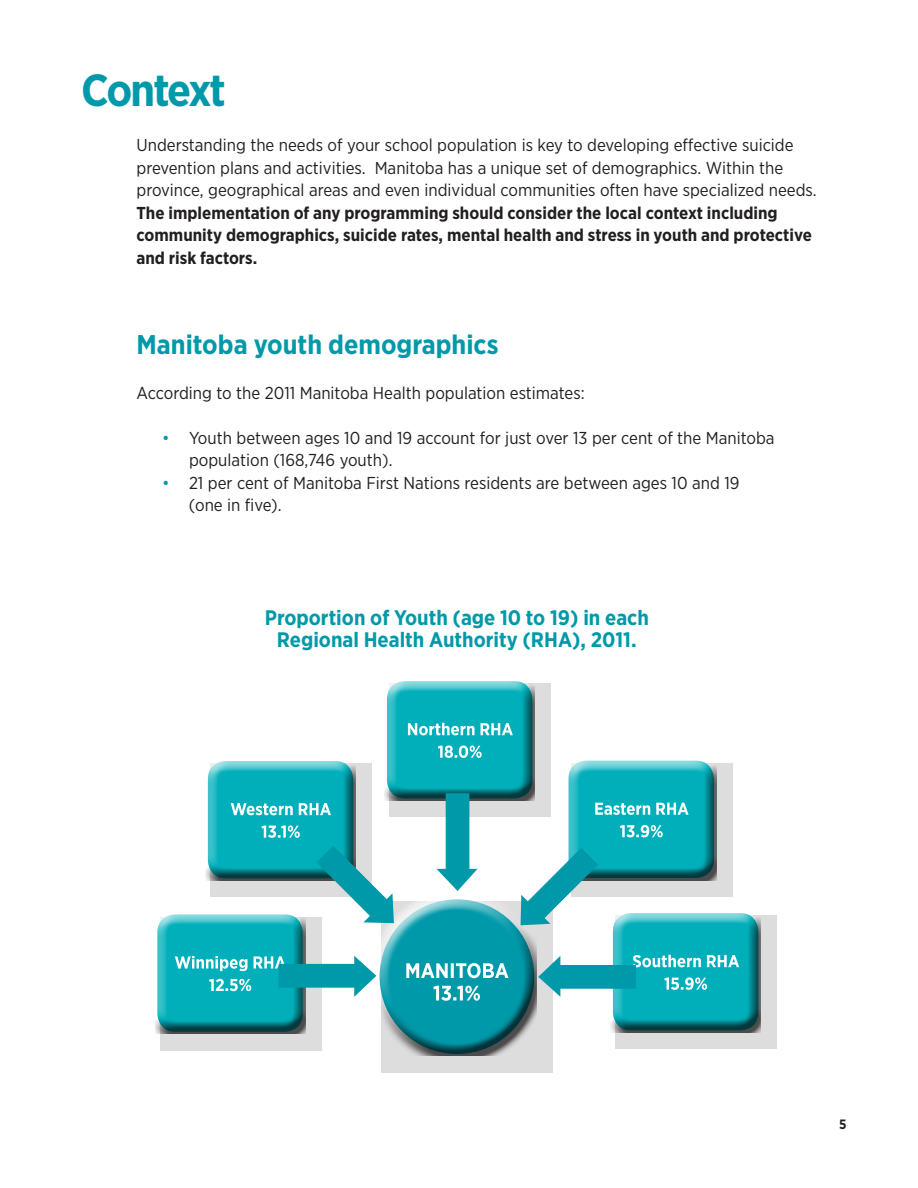
<style>
.page{position:relative;width:918px;height:1188px;background:#fff}
.page>*{position:absolute;margin:0;border:0;box-sizing:border-box;transform-origin:0 0}
.t1{font:700 45px "Gotham Narrow";letter-spacing:-.05em;color:#0099a9}
.t2{font:700 27px "Gotham Narrow";color:#0099a9}
.t3{font:700 21px "Gotham Narrow";color:#0099a9}
.t4{font:17.25px/22.5px "Gotham Narrow";color:#231f20}
.t5{font:700 17.25px "Gotham Narrow";color:#231f20}
.t6{font:700 13.5px "Gotham Narrow";color:#231f20}
.s1{color:#0099a9}
</style>
<div class="page">
<div style="left:389px;top:683px;width:162px;height:134px;background:#dedddd"></div>
<div style="left:385px;top:679px;width:150px;height:109px;background:#fff;opacity:.75"></div>
<div style="left:385px;top:685px;width:150px;height:116px;background:#231f20;opacity:.75"></div>
<div style="left:160px;top:917px;width:162px;height:134px;background:#dedddd"></div>
<div style="left:155px;top:912px;width:150px;height:109px;background:#fff;opacity:.75"></div>
<div style="left:155px;top:918px;width:150px;height:116px;background:#231f20;opacity:.75"></div>
<div style="left:210px;top:763px;width:162px;height:134px;background:#dedddd"></div>
<div style="left:206px;top:759px;width:150px;height:109px;background:#fff;opacity:.75"></div>
<div style="left:206px;top:764px;width:150px;height:117px;background:#231f20;opacity:.75"></div>
<svg style="left:262px;top:825px;width:38px;height:13px"></svg>
<svg style="left:231px;top:803px;width:100px;height:12px"></svg>
<div style="left:382px;top:902px;width:171px;height:171px;background:#dedddd"></div>
<div style="left:377px;top:897px;width:154px;height:122px;background:#fff;opacity:.75"></div>
<div style="left:380px;top:924px;width:157px;height:132px;background:#231f20;opacity:.75"></div>
<svg style="left:433px;top:986px;width:47px;height:15px"></svg>
<svg style="left:406px;top:963px;width:102px;height:15px;background:#7fcbd3"></svg>
<svg style="left:436px;top:793px;width:42px;height:98px"></svg>
<svg style="left:438px;top:745px;width:44px;height:13px"></svg>
<svg style="left:408px;top:723px;width:105px;height:12px"></svg>
<div style="left:571px;top:763px;width:162px;height:134px;background:#dedddd"></div>
<div style="left:566px;top:758px;width:150px;height:109px;background:#fff;opacity:.75"></div>
<div style="left:566px;top:764px;width:150px;height:116px;background:#231f20;opacity:.75"></div>
<svg style="left:620px;top:825px;width:43px;height:12px"></svg>
<svg style="left:595px;top:803px;width:94px;height:12px"></svg>
<div style="left:615px;top:916px;width:162px;height:133px;background:#dedddd"></div>
<div style="left:602px;top:907px;width:159px;height:122px;background:#fff;opacity:.75"></div>
<div style="left:607px;top:916px;width:154px;height:117px;background:#231f20;opacity:.75"></div>
<svg style="left:316px;top:846px;width:78px;height:77px"></svg>
<svg style="left:521px;top:848px;width:77px;height:77px"></svg>
<svg style="left:538px;top:955px;width:201px;height:42px"></svg>
<svg style="left:175px;top:956px;width:201px;height:41px;background:#41bac4"></svg>
<p class="t1" style="left:81px;top:61px;width:146px">Context</p>
<p class="t4" style="left:136px;top:134px;width:682px">Understanding the needs of your school population is key to developing effective suicide prevention plans and activities. Manitoba has a unique set of demographics. Within the province, geographical areas and even individual communities often have specialized needs.</p>
<p class="t5" style="left:136px;top:202px;width:643px">The implementation of any programming should consider the local context including</p>
<p class="t5" style="left:136px;top:224px;width:677px">community demographics, suicide rates, mental health and stress in youth and protective</p>
<p class="t5" style="left:136px;top:247px;width:122px">and risk factors.</p>
<p class="t2" style="left:136px;top:327px;width:364px">Manitoba youth demographics</p>
<p class="t4" style="left:136px;top:381px;width:450px">According to the 2011 Manitoba Health population estimates:</p>
<p class="t4" style="left:189px;top:426px;width:587px;text-indent:-27px"><span class="s1">•</span> Youth between ages 10 and 19 account for just over 13 per cent of the Manitoba population (168,746 youth).</p>
<p class="t4" style="left:162px;top:471px;width:579px"><span class="s1">•</span> 21 per cent of Manitoba First Nations residents are between ages 10 and 19</p>
<p class="t4" style="left:189px;top:494px;width:94px">(one in five).</p>
<p class="t3" style="left:265px;top:604px;width:386px">Proportion of Youth (age 10 to 19) in each</p>
<p class="t3" style="left:277px;top:626px;width:361px">Regional Health Authority (RHA), 2011.</p>
<p class="t6" style="left:839px;top:1116px;width:9px">5</p>
</div>
